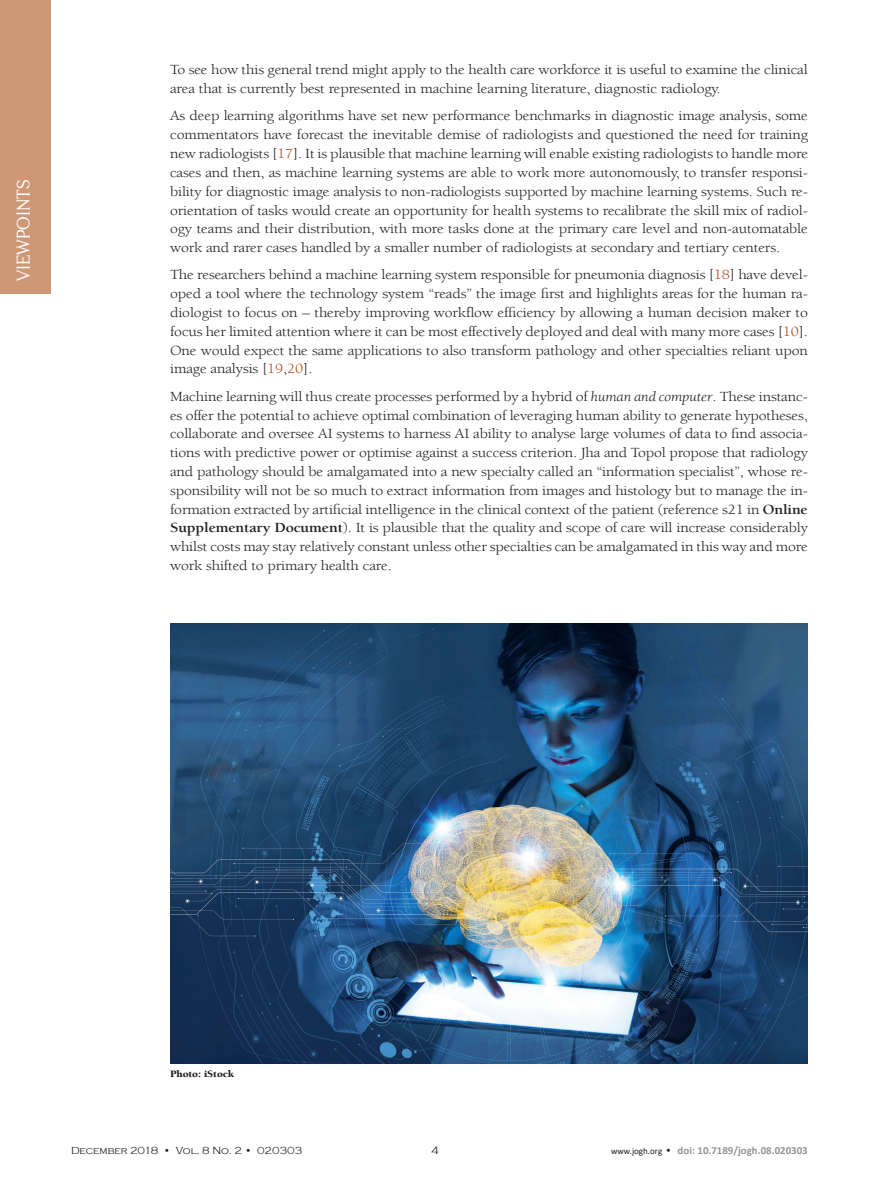
<style>
.page{position:relative;width:893px;height:1191px;background:#fff}
.page>*{position:absolute;margin:0;border:0;box-sizing:border-box;transform-origin:0 0}
.t1{font:18px "Centabel";color:#fff}
.t2{font:14.25px/18.8px "Berkeley Std";letter-spacing:-.01em;color:#231f20;text-align:justify;scale:1.11 1}
.t3{font:700 10.95px "Calibri";color:#939598}
.t4{font:300 10.95px "Copperplate Gothic";color:#231f20}
.t5{font:300 10.5px "Copperplate Gothic";color:#231f20}
.t6{font:900 10.05px "Berkeley Std";letter-spacing:-.01em;color:#231f20;scale:1.11 1}
.s1{color:#aa4c22}
.s2{font-style:italic}
.s3{font-weight:700}
.s4{font-weight:400;font-size:9px;color:#231f20}
.s5{font-family:"Copperplate Gothic";font-weight:300;color:#231f20}
</style>
<div class="page">
<div style="left:0;top:0;width:51px;height:293px;background:#ce9877"></div>
<img style="left:170px;top:623px;width:638px;height:440px">
<p class="t1" style="left:13px;top:281px;width:103px;rotate:-90deg">VIEWPOINTS</p>
<p class="t2" style="left:170px;top:61px;width:576px">To see how this general trend might apply to the health care workforce it is useful to examine the clinical area that is currently best represented in machine learning literature, diagnostic radiology.</p>
<p class="t2" style="left:170px;top:107px;width:576px">As deep learning algorithms have set new performance benchmarks in diagnostic image analysis, some commentators have forecast the inevitable demise of radiologists and questioned the need for training new radiologists [<span class="s1">17</span>]. It is plausible that machine learning will enable existing radiologists to handle more cases and then, as machine learning systems are able to work more autonomously, to transfer responsi&shy;bility for diagnostic image analysis to non-radiologists supported by machine learning systems. Such re&shy;orientation of tasks would create an opportunity for health systems to recalibrate the skill mix of radiol&shy;ogy teams and their distribution, with more tasks done at the primary care level and non-automatable work and rarer cases handled by a smaller number of radiologists at secondary and tertiary centers.</p>
<p class="t2" style="left:170px;top:266px;width:576px">The researchers behind a machine learning system responsible for pneumonia diagnosis [<span class="s1">18</span>] have devel&shy;oped a tool where the technology system “reads” the image first and highlights areas for the human ra&shy;diologist to focus on – thereby improving workflow efficiency by allowing a human decision maker to focus her limited attention where it can be most effectively deployed and deal with many more cases [<span class="s1">10</span>].<br>One would expect the same applications to also transform pathology and other specialties reliant upon image analysis [<span class="s1">19</span>,<span class="s1">20</span>].</p>
<p class="t2" style="left:170px;top:387px;width:576px">Machine learning will thus create processes performed by a hybrid of <span class="s2">human and computer</span>. These instanc&shy;es offer the potential to achieve optimal combination of leveraging human ability to generate hypotheses, collaborate and oversee AI systems to harness AI ability to analyse large volumes of data to find associa&shy;tions with predictive power or optimise against a success criterion. Jha and Topol propose that radiology and pathology should be amalgamated into a new specialty called an “information specialist”, whose re&shy;sponsibility will not be so much to extract information from images and histology but to manage the in&shy;formation extracted by artificial intelligence in the clinical context of the patient (reference s21 in <span class="s3">Online Supplementary Document</span>). It is plausible that the quality and scope of care will increase considerably whilst costs may stay relatively constant unless other specialties can be amalgamated in this way and more work shifted to primary health care.</p>
<p class="t6" style="left:170px;top:1068px;width:59px">Photo: iStock</p>
<p class="t5" style="left:71px;top:1144px;width:233px">December 2018 • Vol. 8 No. 2 • 020303</p>
<p class="t4" style="left:431px;top:1144px;width:9px">4</p>
<p class="t3" style="left:611px;top:1142px;width:198px"><span class="s4">www.jogh.org</span> <span class="s5">•</span> doi: 10.7189/jogh.08.020303</p>
</div>
